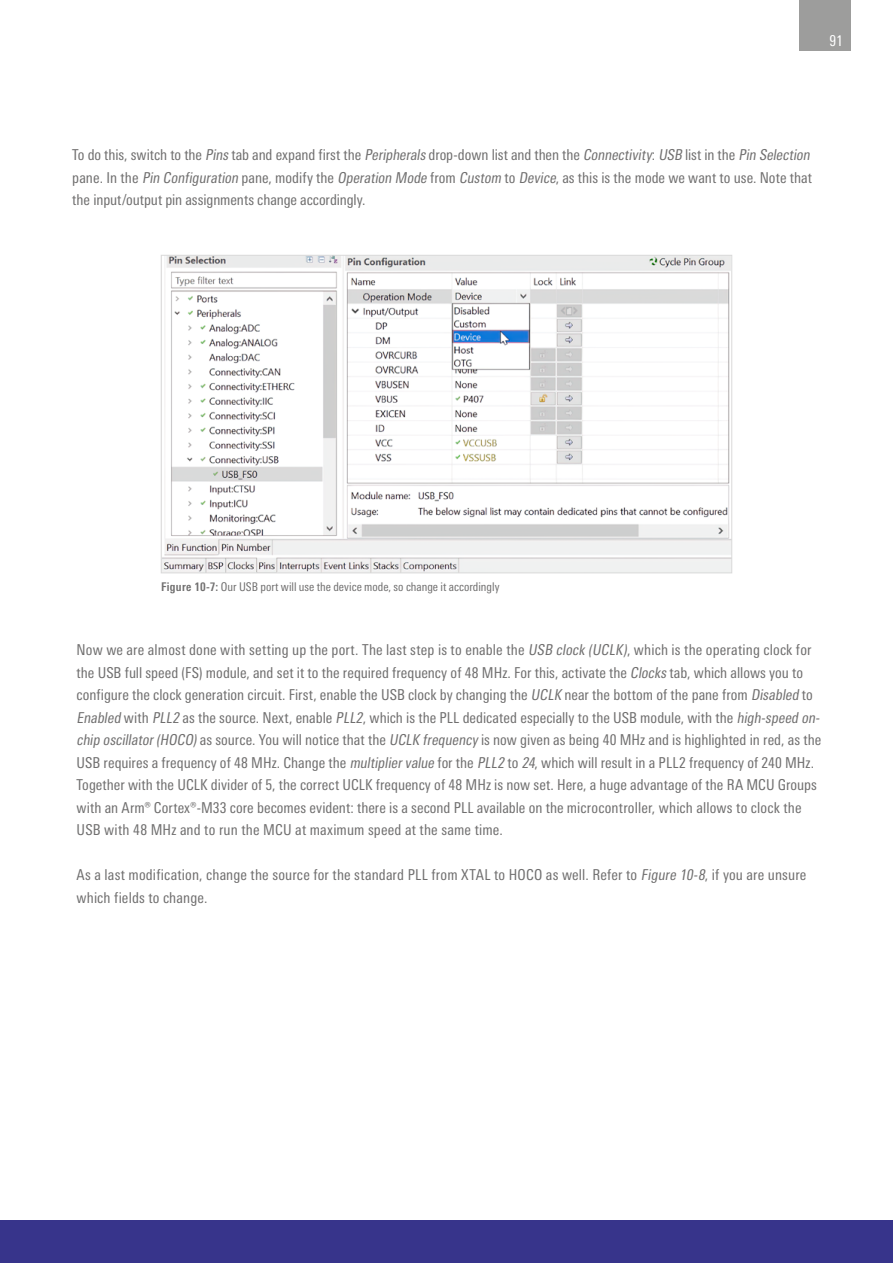
<style>
.page{position:relative;width:893px;height:1263px;background:#fff}
.page>*{position:absolute;margin:0;border:0;box-sizing:border-box;transform-origin:0 0}
.copy_10_15pt{font:condensed 15px/22.5px "Linotype Univers";letter-spacing:.005em;color:#706f6f}
.t1{font:condensed 15px "Linotype Univers";color:#fff}
.copy_10_15pt-2{font:condensed 12px "Linotype Univers";color:#706f6f}
.s1{font-style:italic}
.s2{font-weight:700}
</style>
<div class="page">
<div style="left:799px;top:0;width:51px;height:51px;background:#9d9d9c"></div>
<div style="left:0;top:1220px;width:893px;height:43px;background:#37348b"></div>
<img style="left:163px;top:257px;width:567px;height:314px">
<p class="t1" style="left:830px;top:32px;width:15px">91</p>
<p class="copy_10_15pt" style="left:72px;top:143px;width:742px;text-align:justify">To do this, switch to the <span class="s1">Pins</span> tab and expand first the <span class="s1">Peripherals</span> drop-down list and then the <span class="s1">Connectivity</span>: <span class="s1">USB</span> list in the <span class="s1">Pin Selection </span>pane. In the <span class="s1">Pin Configuration</span> pane, modify the <span class="s1">Operation Mode</span> from <span class="s1">Custom</span> to <span class="s1">Device</span>, as this is the mode we want to use. Note that the input/output pin assignments change accordingly.</p>
<p class="copy_10_15pt-2" style="left:161px;top:580px;width:340px"><span class="s2">Figure 10-7:</span> Our USB port will use the device mode, so change it accordingly</p>
<p class="copy_10_15pt" style="left:77px;top:638px;width:747px">Now we are almost done with setting up the port. The last step is to enable the <span class="s1">USB clock (UCLK)</span>, which is the operating clock for the USB full speed (FS) module, and set it to the required frequency of 48 MHz. For this, activate the <span class="s1">Clocks</span> tab, which allows you to configure the clock generation circuit. First, enable the USB clock by changing the <span class="s1">UCLK</span> near the bottom of the pane from <span class="s1">Disabled</span> to <span class="s1">Enabled</span> with <span class="s1">PLL2</span> as the source. Next, enable <span class="s1">PLL2</span>, which is the PLL dedicated especially to the USB module, with the <span class="s1">high-speed on&shy;chip oscillator(HOCO)</span>as source. You will notice that the <span class="s1">UCLK frequency</span> is now given as being 40 MHz and is highlighted in red, as the USB requires a frequency of 48 MHz. Change the <span class="s1">multipliervalue</span> for the <span class="s1">PLL2</span> to <span class="s1">24</span>, which will result in a PLL2 frequency of 240 MHz.<br>Together with the UCLK divider of 5, the correct UCLK frequency of 48 MHz is now set. Here, a huge advantage of the RA MCU Groups with an Arm® Cortex®-M33 core becomes evident: there is a second PLL available on the microcontroller, which allows to clock the USB with 48 MHz and to run the MCU at maximum speed at the same time.</p>
<p class="copy_10_15pt" style="left:77px;top:863px;width:731px">As a last modification, change the source for the standard PLL from XTAL to HOCO as well. Refer to <span class="s1">Figure10-8</span>, if you are unsure which fields to change.</p>
</div>
